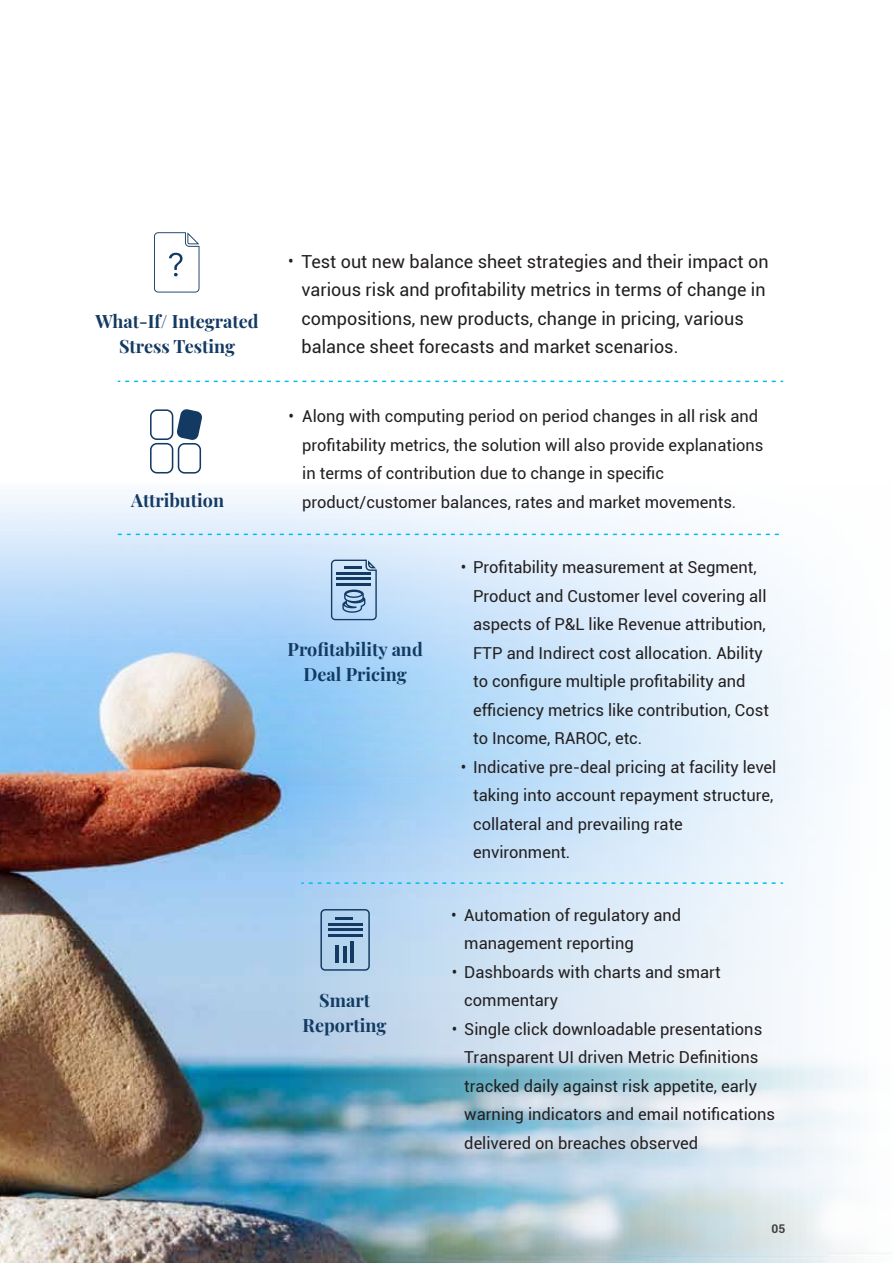
<style>
.page{position:relative;width:893px;height:1263px;background:#fff}
.page>*{position:absolute;margin:0;border:0;box-sizing:border-box;transform-origin:0 0}
.t1{font:18px/28.5px "Roboto";color:#231f20}
.t2{font:18px/25.5px "Playfair Display Regular 700";color:#133a62;text-align:center}
.t3{font:16.5px/28.5px "Roboto";color:#231f20}
.t4{font:700 12px "Roboto";color:#404041}
.s1{font-size:16.5px}
</style>
<div class="page">
<img style="left:0;top:789px;width:285px;height:474px">
<img style="left:285px;top:789px;width:599px;height:474px">
<img style="left:0;top:494px;width:831px;height:295px">
<svg style="left:309px;top:882px;width:474px;height:2px"></svg>
<svg style="left:126px;top:381px;width:657px;height:1px"></svg>
<svg style="left:118px;top:534px;width:665px;height:1px"></svg>
<svg style="left:150px;top:409px;width:52px;height:65px"></svg>
<svg style="left:320px;top:909px;width:50px;height:62px;background:#97b8d5"></svg>
<hr style="left:335px;top:917px;width:18px;height:3px;background:#133a62">
<hr style="left:328px;top:924px;width:34px;height:2px;background:#133a62">
<hr style="left:328px;top:929px;width:34px;height:2px;background:#133a62">
<hr style="left:328px;top:934px;width:34px;height:2px;background:#133a62">
<hr style="left:351px;top:941px;width:3px;height:22px;background:#133a62">
<hr style="left:336px;top:945px;width:3px;height:18px;background:#133a62">
<hr style="left:343px;top:946px;width:3px;height:17px;background:#133a62">
<svg style="left:154px;top:232px;width:45px;height:60px"></svg>
<svg style="left:331px;top:560px;width:46px;height:60px;background:#9ab8d6"></svg>
<hr style="left:337px;top:572px;width:34px;height:3px;background:#133a62">
<hr style="left:337px;top:577px;width:34px;height:3px;background:#133a62">
<hr style="left:337px;top:583px;width:34px;height:2px;background:#133a62">
<p class="t2" style="left:96px;top:307px;width:165px">What-If/ Integrated<br>Stress Testing</p>
<p class="t2" style="left:131px;top:486px;width:94px">Attribution</p>
<p class="t1" style="left:302px;top:246px;width:469px;text-indent:-13px"><span class="s1">•</span> Test out new balance sheet strategies and their impact on various risk and profitability metrics in terms of change in compositions, new products, change in pricing, various balance sheet forecasts and market scenarios.</p>
<p class="t3" style="left:289px;top:401px;width:7px">•</p>
<p class="t3" style="left:302px;top:401px;width:463px">Along with computing period on period changes in all risk and profitability metrics, the solution will also provide explanations in terms of contribution due to change in specific product/customer balances, rates and market movements.</p>
<p class="t2" style="left:288px;top:634px;width:137px">Profitability and<br>Deal Pricing</p>
<p class="t2" style="left:303px;top:985px;width:85px">Smart<br>Reporting</p>
<p class="t3" style="left:473px;top:552px;width:297px;text-indent:-12px">• Profitability measurement at Segment, Product and Customer level covering all aspects of P&amp;L like Revenue attribution, FTP and Indirect cost allocation. Ability to configure multiple profitability and efficiency metrics like contribution, Cost to Income, RAROC, etc.</p>
<p class="t3" style="left:473px;top:752px;width:305px;text-indent:-12px">• Indicative pre-deal pricing at facility level taking into account repayment structure, collateral and prevailing rate environment.</p>
<p class="t3" style="left:464px;top:900px;width:218px">Automation of regulatory and management reporting</p>
<p class="t3" style="left:464px;top:957px;width:258px;text-indent:-12px">• Dashboards with charts and smart commentary</p>
<p class="t3" style="left:464px;top:1014px;width:312px;text-indent:-13px">• Single click downloadable presentations Transparent UI driven Metric Definitions tracked daily against risk appetite, early warning indicators and email notifications delivered on breaches observed</p>
<p class="t3" style="left:451px;top:900px;width:7px">•</p>
<p class="t4" style="left:771px;top:1220px;width:15px">05</p>
</div>
